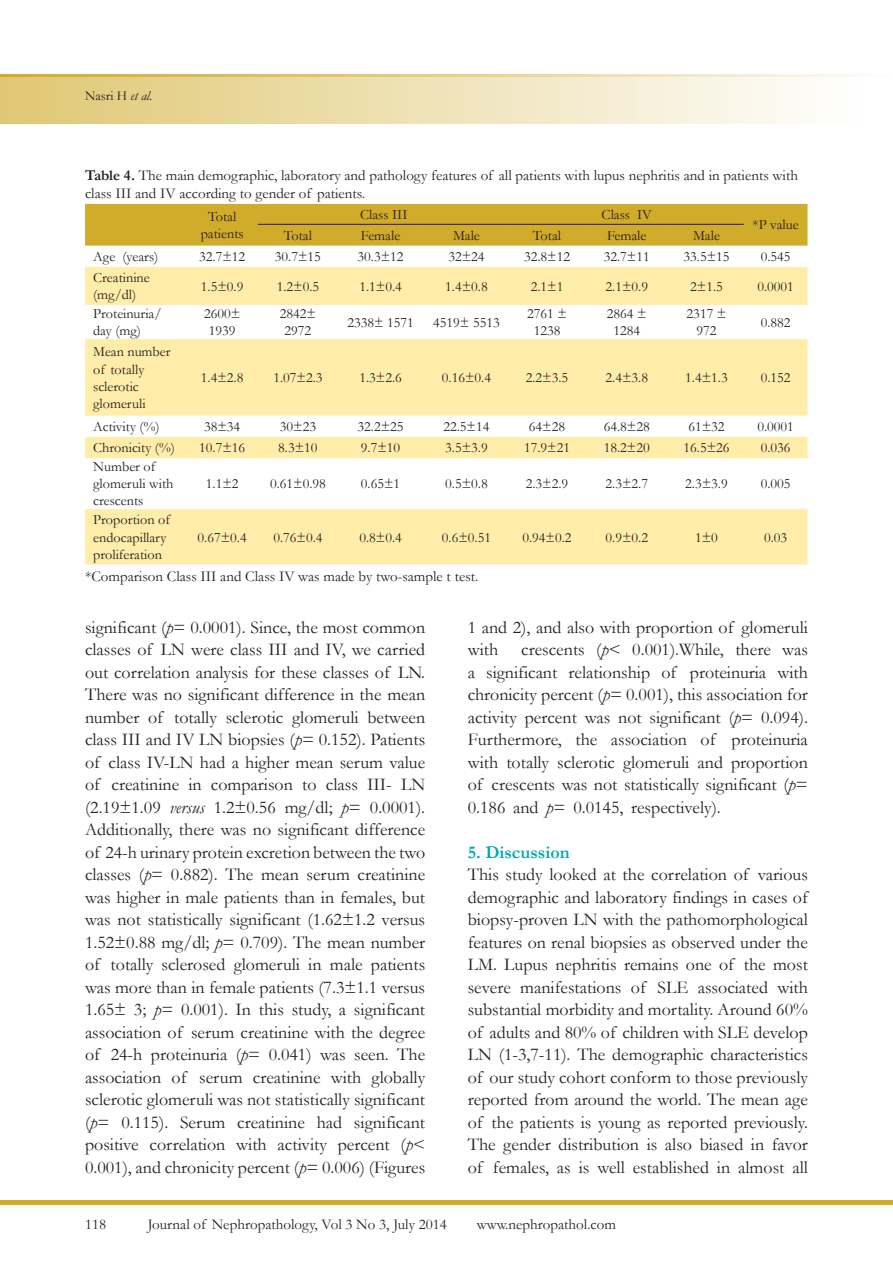
<style>
.page{position:relative;width:893px;height:1263px;background:#fff}
.page>*{position:absolute;margin:0;border:0;box-sizing:border-box;transform-origin:0 0}
.t1{font:18px/22.5px "Garamond";color:#231f20;text-align:justify}
.List_Paragraph{font:700 18px "Garamond";color:#00aaad}
.t2{font:15px/18px "Garamond";color:#231f20}
.t3{font:14.25px/17.1px "Garamond";color:#231f20}
.t4{font:13.5px "Garamond";color:#231f20}
.s1{font-style:italic}
.s2{font-weight:700}
</style>
<div class="page">
<div style="left:0;top:77px;width:893px;height:46px;background:linear-gradient(to right,#e0c773,#fff)"></div>
<hr style="left:0;top:1200px;width:893px;height:4px;background:#d1ab2a">
<hr style="left:892px;top:77px;width:1px;height:46px;background:#d1ab2a">
<svg style="left:0;top:75px;width:862px;height:2px;background:#e5cf8b"></svg>
<div style="left:85px;top:204px;width:722px;height:42px;background:#d1ab2a"></div>
<svg style="left:85px;top:267px;width:722px;height:297px;fill:#ffeda9"></svg>
<hr style="left:258px;top:224px;width:80px;height:1px;background:#231f20">
<hr style="left:338px;top:224px;width:85px;height:1px;background:#231f20">
<hr style="left:423px;top:224px;width:87px;height:1px;background:#231f20">
<hr style="left:510px;top:224px;width:74px;height:1px;background:#231f20">
<hr style="left:584px;top:224px;width:85px;height:1px;background:#231f20">
<hr style="left:669px;top:224px;width:75px;height:1px;background:#231f20">
<p class="t4" style="left:85px;top:87px;width:69px">Nasri H <span class="s1">et al.</span></p>
<p class="t2" style="left:85px;top:166px;width:714px"><span class="s2">Table 4.</span> The main demographic, laboratory and pathology features of all patients with lupus nephritis and in patients with class III and IV according to gender of patients.</p>
<p class="t3" style="left:208px;top:207px;width:30px">Total</p>
<p class="t3" style="left:201px;top:225px;width:45px">patients</p>
<p class="t3" style="left:360px;top:205px;width:49px">Class III</p>
<p class="t3" style="left:602px;top:205px;width:52px">Class IV</p>
<p class="t3" style="left:753px;top:216px;width:48px">*P value</p>
<p class="t3" style="left:284px;top:226px;width:30px">Total</p>
<p class="t3" style="left:361px;top:226px;width:41px">Female</p>
<p class="t3" style="left:453px;top:226px;width:28px">Male</p>
<p class="t3" style="left:533px;top:226px;width:30px">Total</p>
<p class="t3" style="left:607px;top:226px;width:41px">Female</p>
<p class="t3" style="left:693px;top:226px;width:28px">Male</p>
<p class="t3" style="left:93px;top:247px;width:67px">Age (years)</p>
<p class="t3" style="left:199px;top:247px;width:48px">32.7±12</p>
<p class="t3" style="left:275px;top:247px;width:48px">30.7±15</p>
<p class="t3" style="left:358px;top:247px;width:48px">30.3±12</p>
<p class="t3" style="left:448px;top:247px;width:38px">32±24</p>
<p class="t3" style="left:524px;top:247px;width:48px">32.8±12</p>
<p class="t3" style="left:604px;top:247px;width:48px">32.7±11</p>
<p class="t3" style="left:683px;top:247px;width:48px">33.5±15</p>
<p class="t3" style="left:761px;top:247px;width:31px">0.545</p>
<p class="t3" style="left:93px;top:269px;width:58px">Creatinine (mg/dl)</p>
<p class="t3" style="left:201px;top:277px;width:44px">1.5±0.9</p>
<p class="t3" style="left:277px;top:277px;width:44px">1.2±0.5</p>
<p class="t3" style="left:359px;top:277px;width:44px">1.1±0.4</p>
<p class="t3" style="left:445px;top:277px;width:44px">1.4±0.8</p>
<p class="t3" style="left:531px;top:277px;width:34px">2.1±1</p>
<p class="t3" style="left:605px;top:277px;width:44px">2.1±0.9</p>
<p class="t3" style="left:690px;top:277px;width:34px">2±1.5</p>
<p class="t3" style="left:757px;top:277px;width:38px">0.0001</p>
<p class="t3" style="left:93px;top:305px;width:70px">Proteinuria/ day (mg)</p>
<p class="t3" style="left:204px;top:305px;width:38px;text-align:center">2600±<br>1939</p>
<p class="t3" style="left:280px;top:305px;width:38px;text-align:center">2842±<br>2972</p>
<p class="t3" style="left:347px;top:313px;width:68px">2338± 1571</p>
<p class="t3" style="left:433px;top:313px;width:68px">4519± 5513</p>
<p class="t3" style="left:527px;top:305px;width:41px;text-align:center">2761 ±<br>1238</p>
<p class="t3" style="left:607px;top:305px;width:41px;text-align:center">2864 ±<br>1284</p>
<p class="t3" style="left:687px;top:305px;width:41px;text-align:center">2317 ±<br>972</p>
<p class="t3" style="left:761px;top:313px;width:31px">0.882</p>
<p class="t3" style="left:93px;top:343px;width:79px">Mean number of totally sclerotic glomeruli</p>
<p class="t3" style="left:201px;top:369px;width:44px">1.4±2.8</p>
<p class="t3" style="left:273px;top:369px;width:51px">1.07±2.3</p>
<p class="t3" style="left:359px;top:369px;width:44px">1.3±2.6</p>
<p class="t3" style="left:442px;top:369px;width:51px">0.16±0.4</p>
<p class="t3" style="left:526px;top:369px;width:44px">2.2±3.5</p>
<p class="t3" style="left:605px;top:369px;width:44px">2.4±3.8</p>
<p class="t3" style="left:685px;top:369px;width:44px">1.4±1.3</p>
<p class="t3" style="left:761px;top:369px;width:31px">0.152</p>
<p class="t3" style="left:93px;top:418px;width:68px">Activity (%)</p>
<p class="t3" style="left:204px;top:418px;width:38px">38±34</p>
<p class="t3" style="left:280px;top:418px;width:38px">30±23</p>
<p class="t3" style="left:358px;top:418px;width:48px">32.2±25</p>
<p class="t3" style="left:443px;top:418px;width:48px">22.5±14</p>
<p class="t3" style="left:529px;top:418px;width:38px">64±28</p>
<p class="t3" style="left:604px;top:418px;width:48px">64.8±28</p>
<p class="t3" style="left:688px;top:418px;width:38px">61±32</p>
<p class="t3" style="left:757px;top:418px;width:38px">0.0001</p>
<p class="t3" style="left:93px;top:439px;width:83px">Chronicity (%)</p>
<p class="t3" style="left:199px;top:439px;width:48px">10.7±16</p>
<p class="t3" style="left:278px;top:439px;width:41px">8.3±10</p>
<p class="t3" style="left:361px;top:439px;width:41px">9.7±10</p>
<p class="t3" style="left:445px;top:439px;width:44px">3.5±3.9</p>
<p class="t3" style="left:524px;top:439px;width:48px">17.9±21</p>
<p class="t3" style="left:604px;top:439px;width:48px">18.2±20</p>
<p class="t3" style="left:683px;top:439px;width:48px">16.5±26</p>
<p class="t3" style="left:761px;top:439px;width:31px">0.036</p>
<p class="t3" style="left:93px;top:458px;width:82px">Number of glomeruli with crescents</p>
<p class="t3" style="left:206px;top:475px;width:34px">1.1±2</p>
<p class="t3" style="left:270px;top:475px;width:57px">0.61±0.98</p>
<p class="t3" style="left:361px;top:475px;width:41px">0.65±1</p>
<p class="t3" style="left:445px;top:475px;width:44px">0.5±0.8</p>
<p class="t3" style="left:526px;top:475px;width:44px">2.3±2.9</p>
<p class="t3" style="left:605px;top:475px;width:44px">2.3±2.7</p>
<p class="t3" style="left:685px;top:475px;width:44px">2.3±3.9</p>
<p class="t3" style="left:761px;top:475px;width:31px">0.005</p>
<p class="t3" style="left:93px;top:511px;width:79px">Proportion of endocapillary proliferation</p>
<p class="t3" style="left:198px;top:528px;width:51px">0.67±0.4</p>
<p class="t3" style="left:273px;top:528px;width:51px">0.76±0.4</p>
<p class="t3" style="left:359px;top:528px;width:44px">0.8±0.4</p>
<p class="t3" style="left:442px;top:528px;width:51px">0.6±0.51</p>
<p class="t3" style="left:522px;top:528px;width:51px">0.94±0.2</p>
<p class="t3" style="left:605px;top:528px;width:44px">0.9±0.2</p>
<p class="t3" style="left:695px;top:528px;width:24px">1±0</p>
<p class="t3" style="left:764px;top:528px;width:25px">0.03</p>
<p class="t2" style="left:85px;top:567px;width:395px">*Comparison Class III and Class IV was made by two-sample t test.</p>
<p class="t1" style="left:85px;top:615px;width:342px">significant (<span class="s1">p</span>= 0.0001). Since, the most common classes of LN were class III and IV, we carried out correlation analysis for these classes of LN.<br>There was no significant difference in the mean number of totally sclerotic glomeruli between class III and IV LN biopsies (<span class="s1">p</span>= 0.152). Patients of class IV-LN had a higher mean serum value of creatinine in comparison to class III- LN (2.19±1.09 <span class="s1">versus</span> 1.2±0.56 mg/dl; <span class="s1">p</span>= 0.0001).<br>Additionally, there was no significant difference of 24-h urinary protein excretion between the two classes (<span class="s1">p</span>= 0.882). The mean serum creatinine was higher in male patients than in females, but was not statistically significant (1.62±1.2 versus 1.52±0.88 mg/dl; <span class="s1">p</span>= 0.709). The mean number of totally sclerosed glomeruli in male patients was more than in female patients (7.3±1.1 versus 1.65± 3; <span class="s1">p</span>= 0.001). In this study, a significant association of serum creatinine with the degree of 24-h proteinuria (<span class="s1">p</span>= 0.041) was seen. The association of serum creatinine with globally sclerotic glomeruli was not statistically significant (<span class="s1">p</span>= 0.115). Serum creatinine had significant positive correlation with activity percent (<span class="s1">p</span>&lt; 0.001), and chronicity percent (<span class="s1">p</span>= 0.006) (Figures</p>
<p class="t1" style="left:468px;top:615px;width:342px">1 and 2), and also with proportion of glomeruli with</p>
<p class="t1" style="left:468px;top:638px;width:342px;text-indent:53px">crescents (<span class="s1">p</span>&lt; 0.001).While, there was a significant relationship of proteinuria with chronicity percent (<span class="s1">p</span>= 0.001), this association for activity percent was not significant (<span class="s1">p</span>= 0.094).<br>Furthermore, the association of proteinuria with totally sclerotic glomeruli and proportion of crescents was not statistically significant (<span class="s1">p</span>= 0.186 and <span class="s1">p</span>= 0.0145, respectively).</p>
<p class="List_Paragraph" style="left:468px;top:840px;width:104px">5. Discussion</p>
<p class="t1" style="left:468px;top:863px;width:342px">This study looked at the correlation of various demographic and laboratory findings in cases of biopsy-proven LN with the pathomorphological features on renal biopsies as observed under the LM. Lupus nephritis remains one of the most severe manifestations of SLE associated with substantial morbidity and mortality. Around 60% of adults and 80% of children with SLE develop LN (1-3,7-11). The demographic characteristics of our study cohort conform to those previously reported from around the world. The mean age of the patients is young as reported previously.<br>The gender distribution is also biased in favor of females, as is well established in almost all</p>
<p class="t2" style="left:85px;top:1215px;width:23px">118</p>
<p class="t2" style="left:148px;top:1215px;width:301px">Journal of Nephropathology, Vol 3 No 3, July 2014</p>
<p class="t2" style="left:477px;top:1215px;width:141px">www.nephropathol.com</p>
</div>
